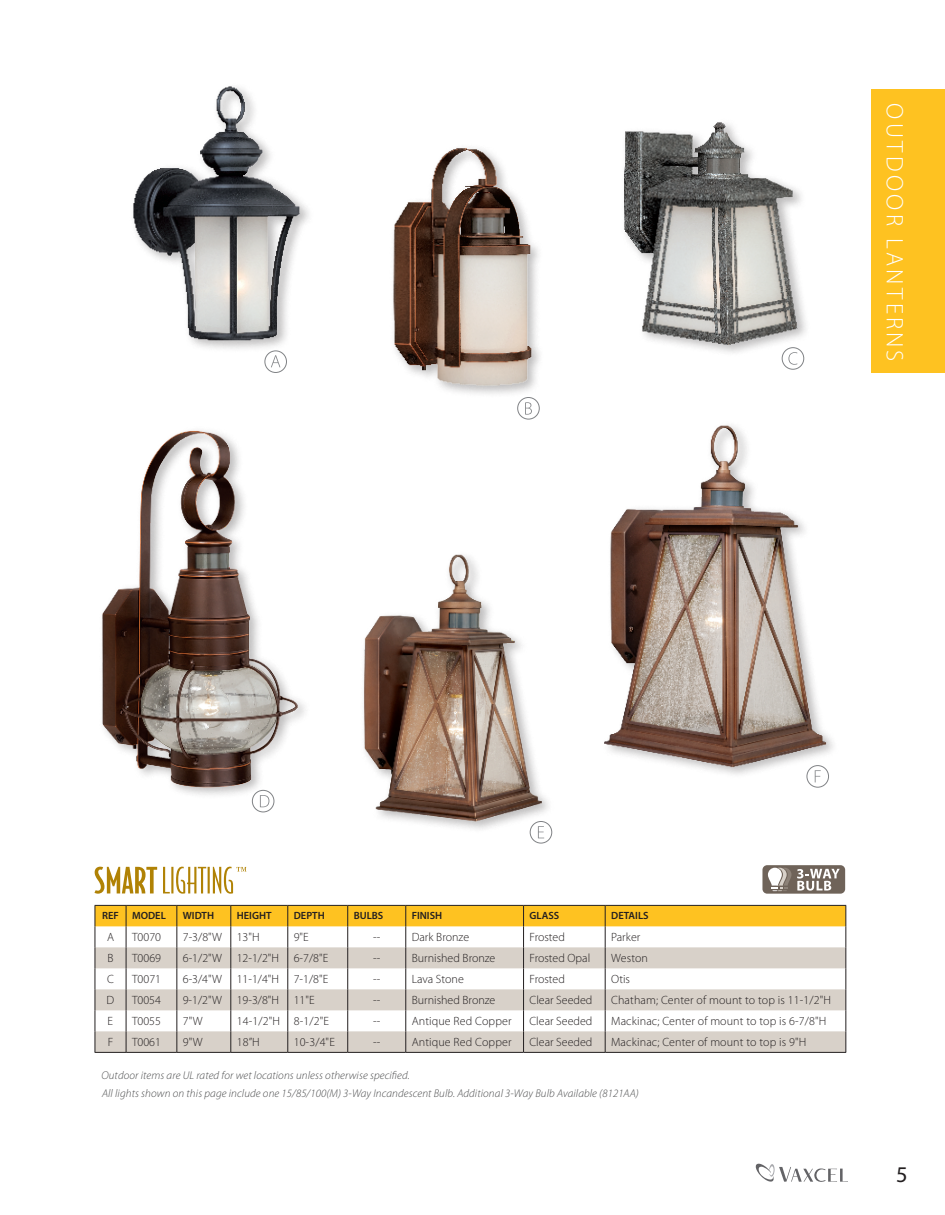
<style>
.page{position:relative;width:945px;height:1215px;background:#fff}
.page>*{position:absolute;margin:0;border:0;box-sizing:border-box;transform-origin:0 0}
.t1{font:300 24px "Myriad Pro";letter-spacing:.135em;color:#fff}
.t2{font:22.5px "Myriad Pro";color:#231f20}
.t3{font:300 12px "Myriad Pro";color:#231f20}
.t4{font:italic 300 11.25px/18.1px "Myriad Pro";letter-spacing:.01em;color:#4b4c4d}
.t5{font:600 10.5px "Myriad Pro";color:#231f20}
</style>
<div class="page">
<div style="left:762px;top:865px;width:83px;height:29px;background:#6f6359;border-radius:5px"></div>
<svg style="left:768px;top:868px;width:72px;height:23px"></svg>
<img style="left:133px;top:86px;width:176px;height:267px">
<img style="left:624px;top:122px;width:182px;height:228px">
<svg style="left:95px;top:905px;width:751px;height:147px"></svg>
<hr style="left:95px;top:1052px;width:31px;height:1px;background:#231f20">
<hr style="left:126px;top:1052px;width:51px;height:1px;background:#231f20">
<hr style="left:177px;top:1052px;width:54px;height:1px;background:#231f20">
<hr style="left:231px;top:1052px;width:57px;height:1px;background:#231f20">
<hr style="left:288px;top:1052px;width:60px;height:1px;background:#231f20">
<hr style="left:348px;top:1052px;width:58px;height:1px;background:#231f20">
<hr style="left:406px;top:1052px;width:118px;height:1px;background:#231f20">
<hr style="left:524px;top:1052px;width:81px;height:1px;background:#231f20">
<hr style="left:605px;top:1052px;width:241px;height:1px;background:#231f20">
<img style="left:102px;top:430px;width:203px;height:372px">
<img style="left:363px;top:554px;width:190px;height:283px">
<img style="left:604px;top:425px;width:229px;height:355px">
<svg style="left:94px;top:867px;width:63px;height:27px"></svg>
<svg style="left:163px;top:867px;width:7px;height:26px"></svg>
<hr style="left:171px;top:867px;width:2px;height:26px;background:#b08205">
<svg style="left:176px;top:867px;width:30px;height:27px"></svg>
<hr style="left:208px;top:867px;width:2px;height:26px;background:#b08205">
<svg style="left:213px;top:867px;width:33px;height:27px"></svg>
<img style="left:393px;top:148px;width:147px;height:246px">
<svg style="left:271px;top:355px;width:9px;height:12px"></svg>
<svg style="left:260px;top:795px;width:9px;height:12px"></svg>
<svg style="left:538px;top:826px;width:6px;height:12px"></svg>
<svg style="left:815px;top:770px;width:6px;height:12px"></svg>
<svg style="left:525px;top:402px;width:7px;height:13px"></svg>
<svg style="left:788px;top:352px;width:9px;height:13px"></svg>
<div style="left:872px;top:90px;width:73px;height:283px;background:#fec221"></div>
<svg style="left:756px;top:1164px;width:92px;height:18px"></svg>
<div style="left:252px;top:790px;width:22px;height:22px;border:1px solid #808285;border-radius:50%"></div>
<div style="left:265px;top:351px;width:22px;height:22px;border:1px solid #808285;border-radius:50%"></div>
<div style="left:518px;top:397px;width:21px;height:22px;border:1px solid #808285;border-radius:50%"></div>
<div style="left:782px;top:347px;width:22px;height:22px;border:1px solid #808285;border-radius:50%"></div>
<div style="left:530px;top:821px;width:22px;height:22px;border:1px solid #808285;border-radius:50%"></div>
<div style="left:807px;top:765px;width:22px;height:22px;border:1px solid #808285;border-radius:50%"></div>
<h1 class="t1" style="left:908px;top:103px;width:260px;rotate:90deg">OUTDOOR LANTERNS</h1>
<p class="t5" style="left:102px;top:910px;width:18px">REF</p>
<p class="t5" style="left:132px;top:910px;width:35px">MODEL</p>
<p class="t5" style="left:183px;top:910px;width:33px">WIDTH</p>
<p class="t5" style="left:237px;top:910px;width:36px">HEIGHT</p>
<p class="t5" style="left:294px;top:910px;width:33px">DEPTH</p>
<p class="t5" style="left:354px;top:910px;width:31px">BULBS</p>
<p class="t5" style="left:412px;top:910px;width:32px">FINISH</p>
<p class="t5" style="left:530px;top:910px;width:31px">GLASS</p>
<p class="t5" style="left:611px;top:910px;width:39px">DETAILS</p>
<p class="t3" style="left:107px;top:931px;width:9px">A</p>
<p class="t3" style="left:132px;top:931px;width:31px">T0070</p>
<p class="t3" style="left:183px;top:931px;width:78px">7-3/8"W 13"H</p>
<p class="t3" style="left:294px;top:931px;width:17px">9"E</p>
<p class="t3" style="left:373px;top:931px;width:9px">--</p>
<p class="t3" style="left:412px;top:931px;width:59px">Dark Bronze</p>
<p class="t3" style="left:530px;top:931px;width:37px">Frosted</p>
<p class="t3" style="left:611px;top:931px;width:31px">Parker</p>
<p class="t3" style="left:107px;top:952px;width:8px">B</p>
<p class="t3" style="left:132px;top:952px;width:31px">T0069</p>
<p class="t3" style="left:183px;top:952px;width:147px">6-1/2"W 12-1/2"H 6-7/8"E</p>
<p class="t3" style="left:373px;top:952px;width:9px">--</p>
<p class="t3" style="left:412px;top:952px;width:85px">Burnished Bronze</p>
<p class="t3" style="left:530px;top:952px;width:62px">Frosted Opal</p>
<p class="t3" style="left:611px;top:952px;width:38px">Weston</p>
<p class="t3" style="left:107px;top:973px;width:8px">C</p>
<p class="t3" style="left:132px;top:973px;width:31px">T0071</p>
<p class="t3" style="left:183px;top:973px;width:147px">6-3/4"W 11-1/4"H 7-1/8"E</p>
<p class="t3" style="left:373px;top:973px;width:9px">--</p>
<p class="t3" style="left:412px;top:973px;width:54px">Lava Stone</p>
<p class="t3" style="left:530px;top:973px;width:37px">Frosted</p>
<p class="t3" style="left:611px;top:973px;width:20px">Otis</p>
<p class="t3" style="left:107px;top:994px;width:9px">D</p>
<p class="t3" style="left:132px;top:994px;width:31px">T0054</p>
<p class="t3" style="left:183px;top:994px;width:133px">9-1/2"W 19-3/8"H 11"E</p>
<p class="t3" style="left:373px;top:994px;width:9px">--</p>
<p class="t3" style="left:412px;top:994px;width:85px">Burnished Bronze</p>
<p class="t3" style="left:530px;top:994px;width:64px">Clear Seeded</p>
<p class="t3" style="left:611px;top:994px;width:221px">Chatham; Center of mount to top is 11-1/2"H</p>
<p class="t3" style="left:108px;top:1015px;width:7px">E</p>
<p class="t3" style="left:132px;top:1015px;width:31px">T0055</p>
<p class="t3" style="left:183px;top:1015px;width:21px">7"W</p>
<p class="t3" style="left:237px;top:1015px;width:94px">14-1/2"H 8-1/2"E</p>
<p class="t3" style="left:373px;top:1015px;width:9px">--</p>
<p class="t3" style="left:412px;top:1015px;width:101px">Antique Red Copper</p>
<p class="t3" style="left:529px;top:1015px;width:64px">Clear Seeded</p>
<p class="t3" style="left:611px;top:1015px;width:217px">Mackinac; Center of mount to top is 6-7/8"H</p>
<p class="t3" style="left:108px;top:1036px;width:7px">F</p>
<p class="t3" style="left:132px;top:1036px;width:31px">T0061</p>
<p class="t3" style="left:183px;top:1036px;width:21px">9"W</p>
<p class="t3" style="left:237px;top:1036px;width:25px">18”H</p>
<p class="t3" style="left:294px;top:1036px;width:43px">10-3/4"E</p>
<p class="t3" style="left:373px;top:1036px;width:9px">--</p>
<p class="t3" style="left:412px;top:1036px;width:101px">Antique Red Copper</p>
<p class="t3" style="left:529px;top:1036px;width:64px">Clear Seeded</p>
<p class="t3" style="left:611px;top:1036px;width:197px">Mackinac; Center of mount to top is 9"H</p>
<p class="t4" style="left:101px;top:1066px;width:539px">Outdoor items are UL rated for wet locations unless otherwise specified.<br>All lights shown on this page include one 15/85/100(M) 3-Way Incandescent Bulb. Additional 3-Way Bulb Available (8121AA)</p>
<h2 class="t2" style="left:896px;top:1160px;width:13px">5</h2>
</div>
